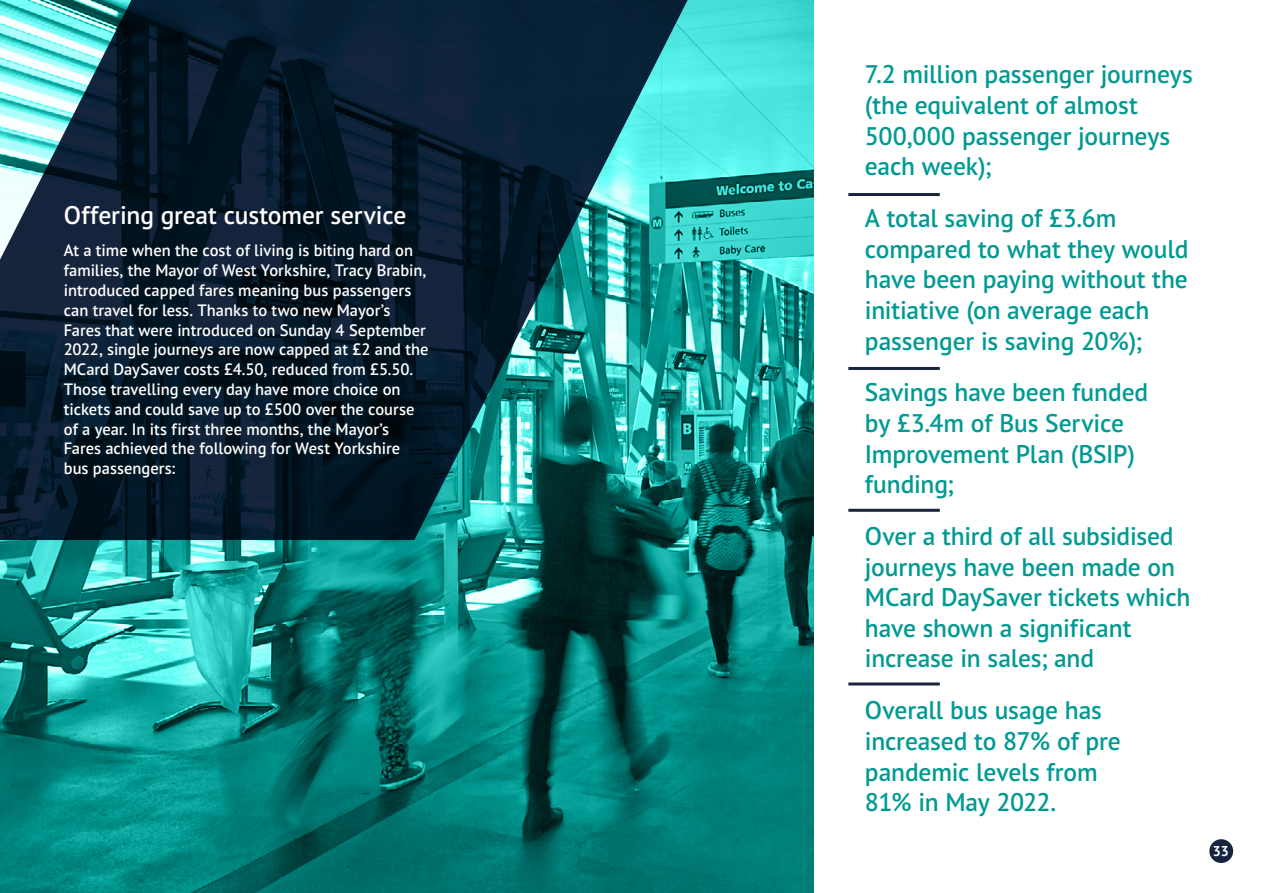
<style>
.page{position:relative;width:1263px;height:893px;background:#fff}
.page>*{position:absolute;margin:0;border:0;box-sizing:border-box;transform-origin:0 0}
.t1{font:600 25.5px/30.6px "PT Sans Pro";letter-spacing:-.005em;color:#009a93}
.t2{font:600 25.5px "PT Sans Pro";letter-spacing:-.005em;color:#fff}
.t3{font:600 16.5px/19.8px "PT Sans Pro";color:#fff}
.t4{font:700 14.25px "PT Sans";color:#fff}
</style>
<div class="page">
<img style="left:0;top:0;width:814px;height:893px">
<svg style="left:0;top:0;width:703px;height:540px;background:#15414c"></svg>
<div style="left:1209px;top:839px;width:24px;height:24px;background:#17243d;border-radius:50%"></div>
<hr style="left:848px;top:193px;width:92px;height:3px;background:#17243c">
<hr style="left:848px;top:367px;width:92px;height:3px;background:#17243c">
<hr style="left:848px;top:509px;width:92px;height:3px;background:#17243c">
<hr style="left:848px;top:682px;width:92px;height:3px;background:#17243c">
<p class="t2" style="left:64px;top:198px;width:344px">Offering great customer service</p>
<p class="t3" style="left:64px;top:240px;width:366px">At a time when the cost of living is biting hard on families, the Mayor of West Yorkshire, Tracy Brabin, introduced capped fares meaning bus passengers can travel for less. Thanks to two new Mayor’s Fares that were introduced on Sunday 4 September 2022, single journeys are now capped at £2 and the MCard DaySaver costs £4.50, reduced from £5.50.<br>Those travelling every day have more choice on tickets and could save up to £500 over the course of a year. In its first three months, the Mayor’s Fares achieved the following for West Yorkshire bus passengers:</p>
<p class="t1" style="left:865px;top:59px;width:329px">7.2 million passenger journeys (the equivalent of almost<br>500,000 passenger journeys each week);</p>
<p class="t1" style="left:865px;top:202px;width:325px">A total saving of £3.6m compared to what they would have been paying without the initiative (on average each passenger is saving 20%);</p>
<p class="t1" style="left:865px;top:377px;width:285px">Savings have been funded by £3.4m of Bus Service<br>Improvement Plan (BSIP) funding;</p>
<p class="t1" style="left:865px;top:520px;width:327px">Over a third of all subsidised journeys have been made on<br>MCard DaySaver tickets which have shown a significant increase in sales; and</p>
<p class="t1" style="left:865px;top:694px;width:257px">Overall bus usage has increased to 87% of pre pandemic levels from<br>81% in May 2022.</p>
<p class="t4" style="left:1213px;top:841px;width:18px">33</p>
</div>
